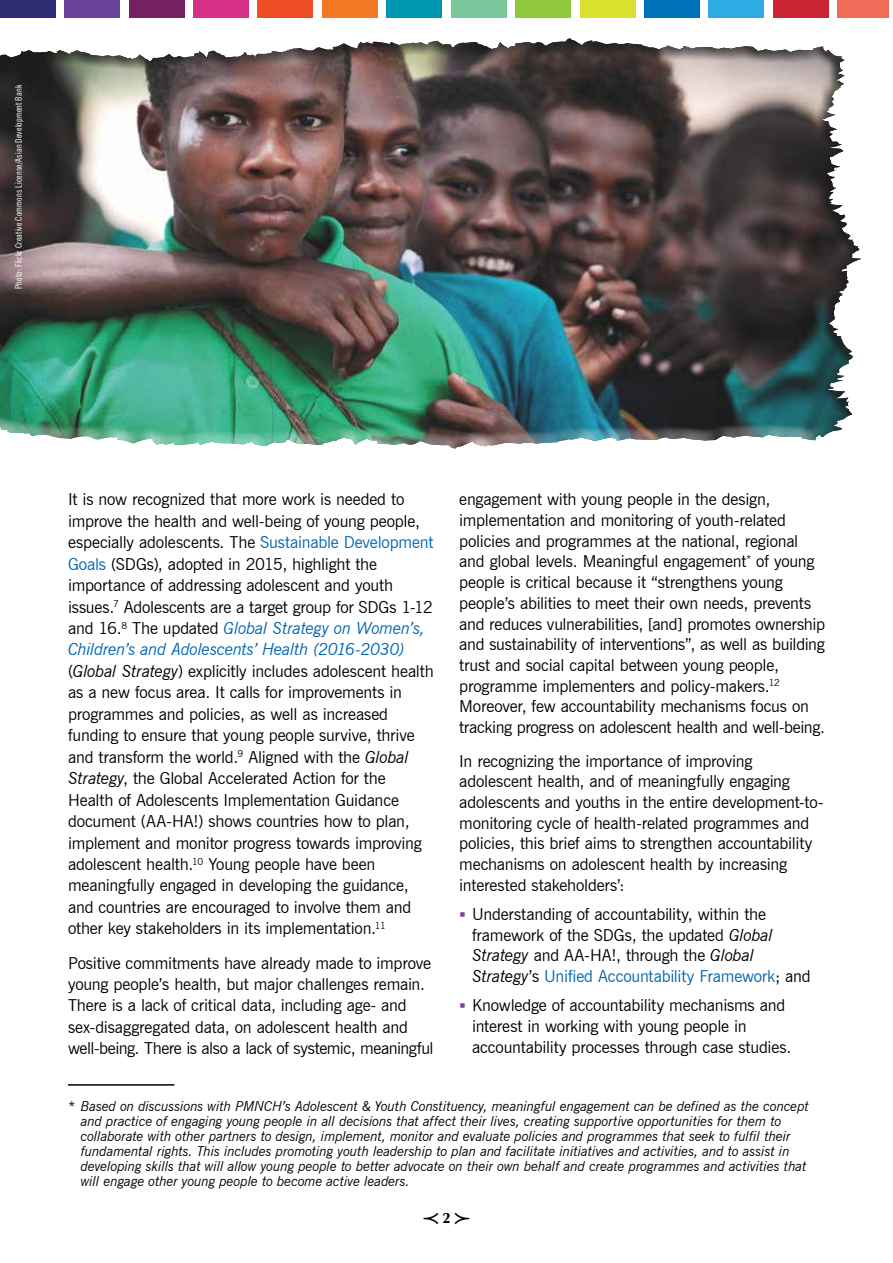
<style>
.page{position:relative;width:893px;height:1263px;background:#fff}
.page>*{position:absolute;margin:0;border:0;box-sizing:border-box;transform-origin:0 0}
.t1{font:16.5px/21.5px "News Gothic BT";letter-spacing:-.01em;color:#000}
.t2{font:15px "Pointers";color:#000}
.t3{font:italic 13.5px/15px "News Gothic BT";letter-spacing:-.01em;color:#000}
.t4{font:condensed 9px "News Gothic BT";letter-spacing:.02em;color:#fff}
.s1{color:#0066b3}
.s2{font-style:italic;color:#0066b3}
.s3{font-style:italic}
.s4{font-family:"Optima";font-weight:700}
</style>
<div class="page">
<div style="left:0;top:0;width:55px;height:17px;background:#2d2d73"></div>
<div style="left:64px;top:0;width:56px;height:17px;background:#6a419a"></div>
<div style="left:129px;top:0;width:55px;height:17px;background:#752060"></div>
<div style="left:193px;top:0;width:56px;height:17px;background:#d53086"></div>
<div style="left:258px;top:0;width:55px;height:17px;background:#ed4e24"></div>
<div style="left:322px;top:0;width:55px;height:17px;background:#f47721"></div>
<div style="left:387px;top:0;width:55px;height:17px;background:#0097b3"></div>
<div style="left:451px;top:0;width:55px;height:17px;background:#7ac79b"></div>
<div style="left:515px;top:0;width:56px;height:17px;background:#92c83e"></div>
<div style="left:580px;top:0;width:55px;height:17px;background:#d9e02d"></div>
<div style="left:644px;top:0;width:56px;height:17px;background:#0071ba"></div>
<div style="left:709px;top:0;width:55px;height:17px;background:#2cace2"></div>
<div style="left:773px;top:0;width:55px;height:17px;background:#cb2434"></div>
<div style="left:838px;top:0;width:51px;height:17px;background:#f26a58"></div>
<div style="left:0;top:38px;width:862px;height:412px;background:#000;opacity:.75"></div>
<hr style="left:68px;top:1084px;width:106px;height:2px;background:#000">
<p class="t4" style="left:13px;top:289px;width:205px;rotate:-90deg">Photo: Flickr Creative Commons License/Asian Development Bank</p>
<p class="t1" style="left:68px;top:489px;width:367px">It is now recognized that more work is needed to improve the health and well-being of young people, especially adolescents. The <span class="s1">Sustainable Development Goals</span> (SDGs), adopted in 2015, highlight the importance of addressing adolescent and youth issues.<sup>7</sup> Adolescents are a target group for SDGs 1-12 and 16.<sup>8</sup> The updated <span class="s2">Global Strategy on Women’s, Children’s and Adolescents’ Health (2016-2030) </span>(<span class="s3">Global Strategy</span>) explicitly includes adolescent health as a new focus area. It calls for improvements in programmes and policies, as well as increased funding to ensure that young people survive, thrive and transform the world.<sup>9</sup> Aligned with the <span class="s3">Global Strategy</span>, the Global Accelerated Action for the Health of Adolescents Implementation Guidance document (AA-HA!) shows countries how to plan, implement and monitor progress towards improving adolescent health.<sup>10</sup> Young people have been meaningfully engaged in developing the guidance, and countries are encouraged to involve them and other key stakeholders in its implementation.<sup>11</sup></p>
<p class="t1" style="left:68px;top:952px;width:367px">Positive commitments have already made to improve young people’s health, but major challenges remain.<br>There is a lack of critical data, including age- and sex-disaggregated data, on adolescent health and well-being. There is also a lack of systemic, meaningful</p>
<p class="t1" style="left:459px;top:489px;width:367px;line-height:20.7px">engagement with young people in the design, implementation and monitoring of youth-related policies and programmes at the national, regional and global levels. Meaningful engagement<sup>*</sup> of young people is critical because it “strengthens young people’s abilities to meet their own needs, prevents and reduces vulnerabilities, [and] promotes ownership and sustainability of interventions”, as well as building trust and social capital between young people, programme implementers and policy-makers.<sup>12<br></sup>Moreover, few accountability mechanisms focus on tracking progress on adolescent health and well-being.</p>
<p class="t1" style="left:459px;top:750px;width:366px;line-height:20.7px">In recognizing the importance of improving adolescent health, and of meaningfully engaging adolescents and youths in the entire development-to&shy;monitoring cycle of health-related programmes and policies, this brief aims to strengthen accountability mechanisms on adolescent health by increasing interested stakeholders’:</p>
<p class="t1" style="left:472px;top:903px;width:340px;line-height:20.7px">Understanding of accountability, within the framework of the SDGs, the updated <span class="s3">Global Strategy</span> and AA-HA!, through the <span class="s3">Global Strategy</span>’s <span class="s1">Unified Accountability Framework</span>; and</p>
<p class="t1" style="left:472px;top:995px;width:321px;line-height:20.9px">Knowledge of accountability mechanisms and interest in working with young people in accountability processes through case studies.</p>
<p class="t3" style="left:81px;top:1098px;width:730px;text-indent:-13px">* Based on discussions with PMNCH’s Adolescent &amp; Youth Constituency, meaningful engagement can be defined as the concept and practice of engaging young people in all decisions that affect their lives, creating supportive opportunities for them to collaborate with other partners to design, implement, monitor and evaluate policies and programmes that seek to fulfil their fundamental rights. This includes promoting youth leadership to plan and facilitate initiatives and activities, and to assist in developing skills that will allow young people to better advocate on their own behalf and create programmes and activities that will engage other young people to become active leaders.</p>
<p class="t2" style="left:422px;top:1211px;width:51px">¥ <span class="s4">2</span> y</p>
</div>
